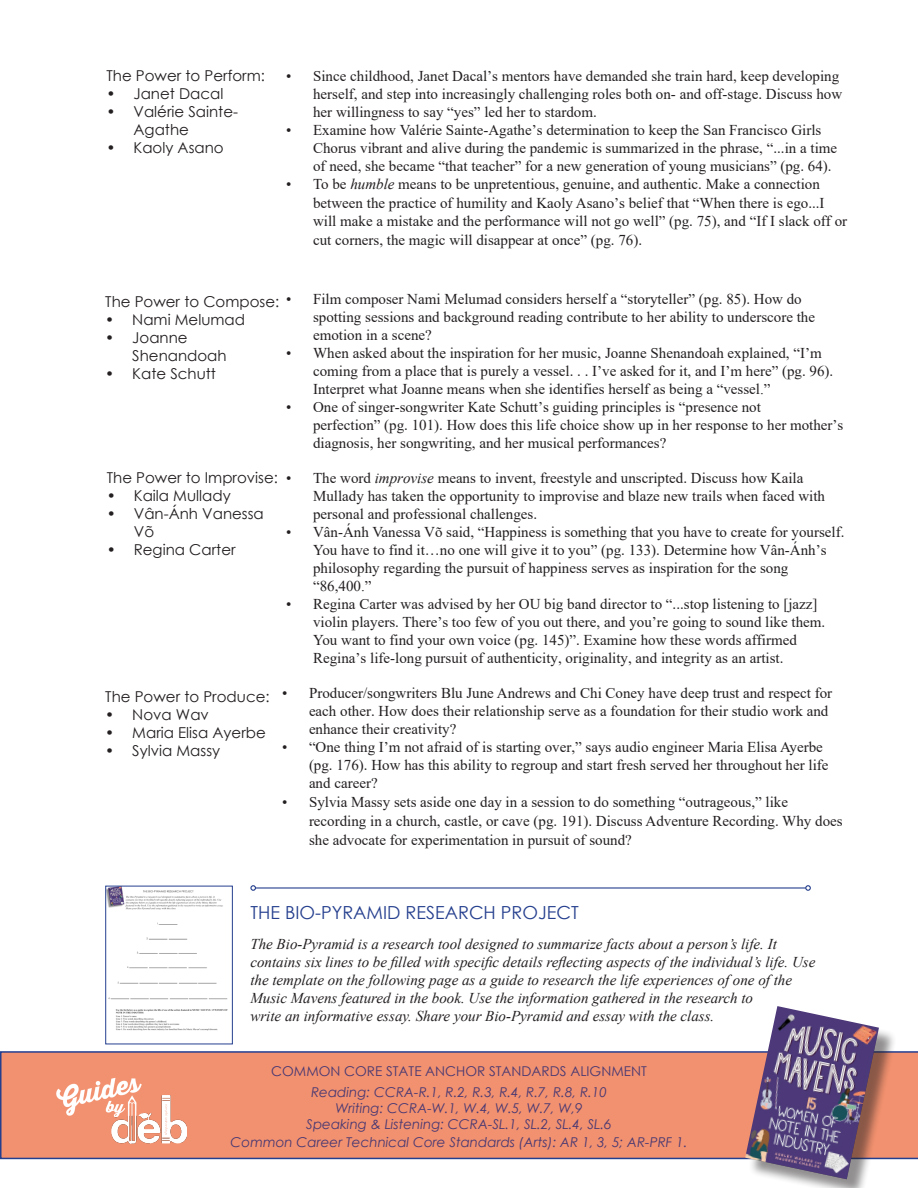
<style>
.page{position:relative;width:918px;height:1188px;background:#fff}
.page>*{position:absolute;margin:0;border:0;box-sizing:border-box;transform-origin:0 0}
.t1{font:18px "Century Gothic";color:#253f8e}
.t2{font:15px/18px "Times New Roman";color:#231f20}
.t3{font:italic 15px/18px "Times New Roman";color:#231f20}
.t4{font:15px/18px "Century Gothic";color:#231f20}
.t5{font:italic 13.5px "Century Gothic";color:#463773}
.t6{font:13.5px "Century Gothic";color:#463773}
.s1{font-style:italic}
.s2{font-style:inherit}
</style>
<div class="page">
<hr style="left:255px;top:887px;width:551px;height:2px;background:#253f8e">
<svg style="left:250px;top:885px;width:6px;height:6px"></svg>
<svg style="left:805px;top:885px;width:6px;height:6px"></svg>
<img style="left:107px;top:888px;width:121px;height:143px">
<div style="left:105px;top:886px;width:128px;height:158px;border:1px solid #253f8e"></div>
<div style="left:0;top:1051px;width:918px;height:108px;background:#f2916f"></div>
<div style="left:748px;top:1009px;width:149px;height:179px;background:#231f20;opacity:.5"></div>
<img style="left:745px;top:1006px;width:134px;height:173px">
<img style="left:54px;top:1074px;width:132px;height:72px">
<p class="t4" style="left:107px;top:67px;width:160px">The Power to Perform:</p>
<p class="t4" style="left:106px;top:85px;width:118px">• Janet Dacal</p>
<p class="t4" style="left:134px;top:103px;width:106px;text-indent:-27px">• Valérie Sainte-<br>Agathe</p>
<p class="t4" style="left:106px;top:139px;width:119px">• Kaoly Asano</p>
<p class="t2" style="left:313px;top:66px;width:531px;text-indent:-27px">• Since childhood, Janet Dacal’s mentors have demanded she train hard, keep developing herself, and step into increasingly challenging roles both on- and off-stage. Discuss how her willingness to say “yes” led her to stardom.</p>
<p class="t2" style="left:313px;top:120px;width:526px;text-indent:-27px">• Examine how Valérie Sainte-Agathe’s determination to keep the San Francisco Girls<br>Chorus vibrant and alive during the pandemic is summarized in the phrase, “...in a time of need, she became “that teacher” for a new generation of young musicians” (pg. 64).</p>
<p class="t2" style="left:313px;top:174px;width:536px;line-height:18.6px;text-indent:-27px">• To be <span class="s1">humble</span> means to be unpretentious, genuine, and authentic. Make a connection between the practice of humility and Kaoly Asano’s belief that “When there is ego...I will make a mistake and the performance will not go well” (pg. 75), and “If I slack off or cut corners, the magic will disappear at once” (pg. 76).</p>
<p class="t2" style="left:313px;top:289px;width:504px;text-indent:-27px">• Film composer Nami Melumad considers herself a “storyteller” (pg. 85). How do spotting sessions and background reading contribute to her ability to underscore the emotion in a scene?</p>
<p class="t2" style="left:313px;top:343px;width:522px;text-indent:-27px">• When asked about <span class="s2">the</span> inspiration for her music, Joanne Shenandoah explained, “I’m coming from a place that is purely a vessel. . . I’ve asked for it, and I’m here” (pg. 96).<br>Interpret what Joanne means when she identifies herself as being a “vessel<span class="s2">.</span>”</p>
<p class="t2" style="left:313px;top:397px;width:532px;text-indent:-27px">• One of singer-songwriter Kate Schutt’s guiding principles is “presence not<br>perfection” (pg. 101). How does <span class="s2">this</span> life choice show up in her response to her mother’s diagnosis, her songwriting, and her musical performances?</p>
<p class="t2" style="left:313px;top:469px;width:514px;text-indent:-27px">• The word <span class="s1">improvise</span> means to invent, freestyle and unscripted. Discuss how Kaila<br>Mullady has taken the opportunity to improvise and blaze new trails when faced with personal and professional challenges.</p>
<p class="t2" style="left:313px;top:523px;width:533px;text-indent:-27px">• Vân-Ánh Vanessa Võ said, “Happiness is something that you have to create for yourself.<br>You have to find it…no one will give it to you” (pg. 133). Determine how Vân-Ánh’s philosophy regarding the pursuit of happiness serves as inspiration for the song “86,400<span class="s2">.</span>”</p>
<p class="t2" style="left:313px;top:595px;width:514px;text-indent:-27px">• Regina Carter was advised by her OU big band director to “...stop listening to <span class="s2">[</span>jazz<span class="s2">] </span>violin players. There’s too few of you out there, and you’re going to sound like them.<br>You want to find your own voice (pg. 145)”. Examine how these words affirmed Regina’s life-long pursuit of authenticity, originality, and integrity as an artist.</p>
<p class="t2" style="left:309px;top:684px;width:525px;text-indent:-27px">• Producer/<span class="s2">s</span>ongwriters Blu June Andrews and Chi Coney have deep trust and respect for each other. How does their relationship serve as a foundation for their studio work and enhance their creativity?</p>
<p class="t2" style="left:309px;top:738px;width:521px;text-indent:-27px">• “One thing I’m not afraid of is starting over,” says audio engineer Maria Elisa Ayerbe (pg. 176). How has this ability to regroup and start fresh served her throughout her life and career?</p>
<p class="t2" style="left:309px;top:792px;width:535px;line-height:18.9px;text-indent:-27px">• Sylvia Massy sets aside one day in a session to do something “outrageous,” like recording in a church, castle, or cave (pg. 191). Discuss Adventure Recording. Why does she advocate for experimentation in pursuit of sound?</p>
<p class="t4" style="left:105px;top:292px;width:175px">The Power to Compose:</p>
<p class="t4" style="left:105px;top:310px;width:141px">• Nami Melumad</p>
<p class="t4" style="left:132px;top:328px;width:96px;text-indent:-27px">• Joanne<br>Shenandoah</p>
<p class="t4" style="left:105px;top:364px;width:112px">• Kate Schutt</p>
<p class="t4" style="left:107px;top:469px;width:173px">The Power to Improvise:</p>
<p class="t4" style="left:107px;top:487px;width:125px">• Kaila Mullady</p>
<p class="t4" style="left:134px;top:505px;width:132px;text-indent:-27px">• Vân-Ánh Vanessa<br>Võ</p>
<p class="t4" style="left:107px;top:541px;width:130px">• Regina Carter</p>
<p class="t4" style="left:105px;top:688px;width:166px">The Power to Produce:</p>
<p class="t4" style="left:105px;top:706px;width:105px">• Nova Wav</p>
<p class="t4" style="left:105px;top:724px;width:162px">• Maria Elisa Ayerbe</p>
<p class="t4" style="left:105px;top:742px;width:116px">• Sylvia Massy</p>
<p class="t1" style="left:250px;top:900px;width:330px">THE BIO-PYRAMID RESEARCH PROJECT</p>
<p class="t3" style="left:250px;top:935px;width:566px">The Bio-Pyramid is a research tool designed to summarize facts about a person’s life. It contains six lines to be filled with specific details reflecting aspects of the individual’s life. Use the template on the following page as a guide to research the life experiences of one of the Music Mavens featured in the book. Use the information gathered in the research to</p>
<p class="t3" style="left:250px;top:1007px;width:465px">write an informative essay. Share your Bio-Pyramid and essay with the class.</p>
<p class="t6" style="left:271px;top:1062px;width:377px">COMMON CORE STATE ANCHOR STANDARDS ALIGNMENT</p>
<p class="t5" style="left:311px;top:1082px;width:297px">Reading: CCRA-R.1, R.2, R.3, R.4, R.7, R.8, R.10</p>
<p class="t5" style="left:335px;top:1099px;width:249px">Writing: CCRA-W.1, W.4, W.5, W.7, W,9</p>
<p class="t5" style="left:306px;top:1115px;width:307px">Speaking &amp; Listening: CCRA-SL.1, SL.2, SL.4, SL.6</p>
<p class="t5" style="left:231px;top:1133px;width:458px">Common Career Technical Core Standards (Arts): AR 1, 3, 5; AR-PRF 1.</p>
</div>
